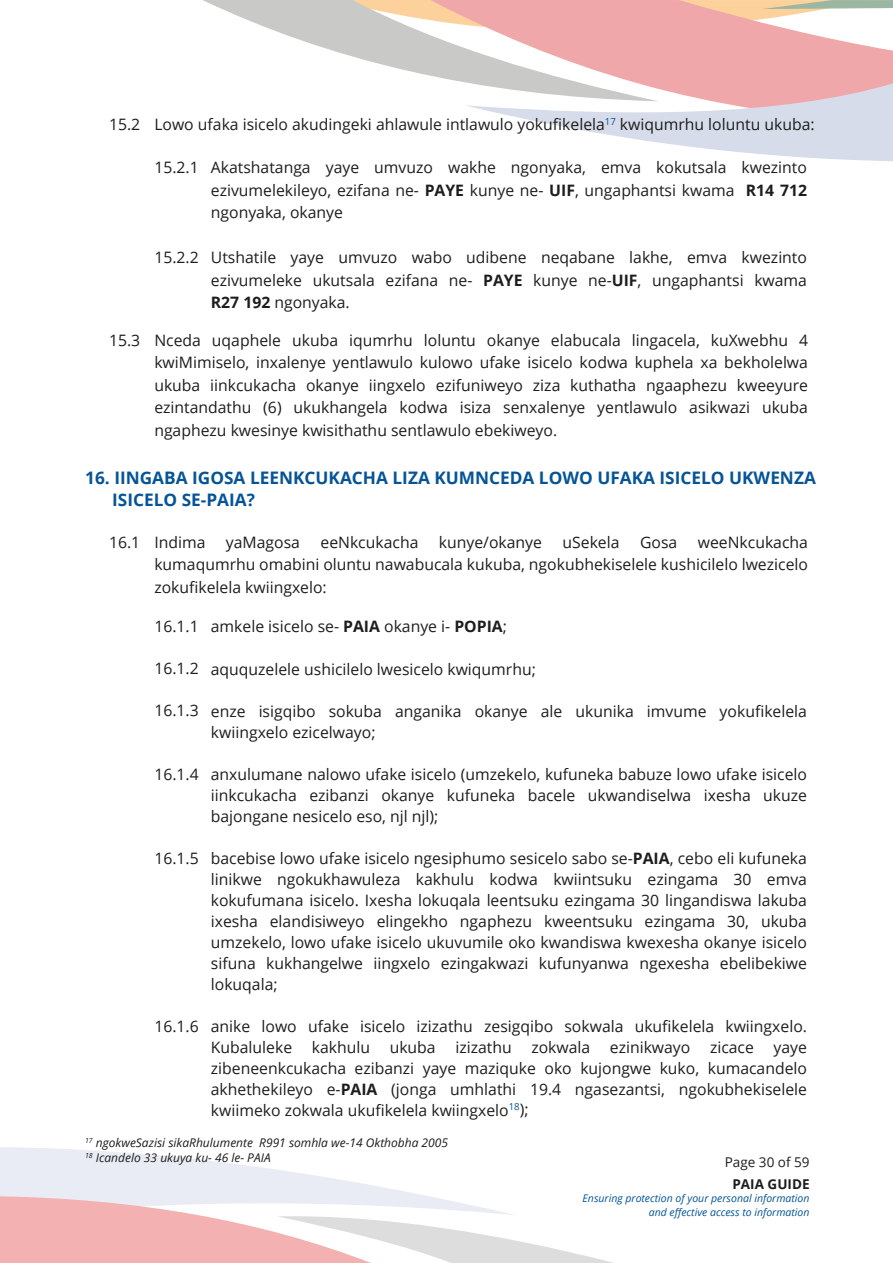
<style>
.page{position:relative;width:893px;height:1263px;background:#fff}
.page>*{position:absolute;margin:0;border:0;box-sizing:border-box;transform-origin:0 0}
.t1{font:700 17.25px/22.5px "Open Sans";color:#055497}
.t2{font:15.75px/21px "Open Sans";color:#1d1d1b;text-align:justify}
.t3{font:13.5px "Open Sans";color:#1d1d1b}
.t4{font:700 13.5px "Open Sans";color:#1d1d1b}
.t5{font:italic 12px/14.4px "Open Sans";color:#1d1d1b}
.t6{font:italic 10.5px/13.5px "Open Sans";color:#035496;text-align:right}
.s1{font-weight:700}
</style>
<div class="page">
<svg style="left:0;top:1147px;width:614px;height:116px"></svg>
<svg style="left:659px;top:0;width:234px;height:83px;fill:#efa7a9"></svg>
<svg style="left:203px;top:0;width:456px;height:83px"></svg>
<svg style="left:466px;top:83px;width:427px;height:78px"></svg>
<p class="t2" style="left:109px;top:113px;width:707px">15.2 Lowo ufaka isicelo akudingeki ahlawule intlawulo yokufikelela<sup>17</sup> kwiqumrhu loluntu ukuba:</p>
<p class="t2" style="left:154px;top:157px;width:46px">15.2.1</p>
<p class="t2" style="left:154px;top:247px;width:46px">15.2.2</p>
<p class="t2" style="left:211px;top:156px;width:598px;line-height:22.5px">Akatshatanga yaye umvuzo wakhe ngonyaka, emva kokutsala kwezinto ezivumelekileyo, ezifana ne- <span class="s1">PAYE</span> kunye ne- <span class="s1">UIF</span>, ungaphantsi kwama <span class="s1">R14 712 </span>ngonyaka, okanye</p>
<p class="t2" style="left:211px;top:246px;width:598px;line-height:22.5px">Utshatile yaye umvuzo wabo udibene neqabane lakhe, emva kwezinto ezivumeleke ukutsala ezifana ne- <span class="s1">PAYE</span> kunye ne-<span class="s1">UIF</span>, ungaphantsi kwama <span class="s1">R27 192</span> ngonyaka.</p>
<p class="t2" style="left:154px;top:328px;width:655px;line-height:22.5px;text-indent:-45px">15.3 Nceda uqaphele ukuba iqumrhu loluntu okanye elabucala lingacela, kuXwebhu 4 kwiMimiselo, inxalenye yentlawulo kulowo ufake isicelo kodwa kuphela xa bekholelwa ukuba iinkcukacha okanye iingxelo ezifuniweyo ziza kuthatha ngaaphezu kweeyure ezintandathu (6) ukukhangela kodwa isiza senxalenye yentlawulo asikwazi ukuba ngaphezu kwesinye kwisithathu sentlawulo ebekiweyo.</p>
<p class="t1" style="left:112px;top:466px;width:705px;text-indent:-27px">16. IINGABA IGOSA LEENKCUKACHA LIZA KUMNCEDA LOWO UFAKA ISICELO UKWENZA<br>ISICELO SE-PAIA?</p>
<p class="t2" style="left:109px;top:531px;width:98px">16.1 Indima</p>
<p class="t2" style="left:226px;top:531px;width:76px">yaMagosa</p>
<p class="t2" style="left:320px;top:531px;width:99px">eeNkcukacha</p>
<p class="t2" style="left:439px;top:531px;width:105px">kunye/okanye</p>
<p class="t2" style="left:563px;top:531px;width:58px">uSekela</p>
<p class="t2" style="left:640px;top:531px;width:39px">Gosa</p>
<p class="t2" style="left:154px;top:530px;width:655px;line-height:22.5px;text-indent:543px">weeNkcukacha kumaqumrhu omabini oluntu nawabucala kukuba, ngokubhekiselele kushicilelo lwezicelo zokufikelela kwiingxelo:</p>
<p class="t2" style="left:154px;top:616px;width:46px">16.1.1</p>
<p class="t2" style="left:154px;top:658px;width:46px">16.1.2</p>
<p class="t2" style="left:154px;top:700px;width:46px">16.1.3</p>
<p class="t2" style="left:154px;top:763px;width:46px">16.1.4</p>
<p class="t2" style="left:154px;top:847px;width:46px">16.1.5</p>
<p class="t2" style="left:154px;top:1015px;width:46px">16.1.6</p>
<p class="t2" style="left:211px;top:616px;width:298px">amkele isicelo se- <span class="s1">PAIA</span> okanye i- <span class="s1">POPIA</span>;</p>
<p class="t2" style="left:211px;top:658px;width:327px">aququzelele ushicilelo lwesicelo kwiqumrhu;</p>
<p class="t2" style="left:211px;top:700px;width:598px">enze isigqibo sokuba anganika okanye ale ukunika imvume yokufikelela kwiingxelo ezicelwayo;</p>
<p class="t2" style="left:211px;top:763px;width:598px">anxulumane nalowo ufake isicelo (umzekelo, kufuneka babuze lowo ufake isicelo iinkcukacha ezibanzi okanye kufuneka bacele ukwandiselwa ixesha ukuze bajongane nesicelo eso, njl njl);</p>
<p class="t2" style="left:211px;top:847px;width:598px">bacebise lowo ufake isicelo ngesiphumo sesicelo sabo se-<span class="s1">PAIA</span>, cebo eli kufuneka linikwe ngokukhawuleza kakhulu kodwa kwiintsuku ezingama 30 emva kokufumana isicelo. Ixesha lokuqala leentsuku ezingama 30 lingandiswa lakuba ixesha elandisiweyo elingekho ngaphezu kweentsuku ezingama 30, ukuba umzekelo, lowo ufake isicelo ukuvumile oko kwandiswa kwexesha okanye isicelo sifuna kukhangelwe iingxelo ezingakwazi kufunyanwa ngexesha ebelibekiwe lokuqala;</p>
<p class="t2" style="left:211px;top:1015px;width:598px">anike lowo ufake isicelo izizathu zesigqibo sokwala ukufikelela kwiingxelo.<br>Kubaluleke kakhulu ukuba izizathu zokwala ezinikwayo zicace yaye zibeneenkcukacha ezibanzi yaye maziquke oko kujongwe kuko, kumacandelo akhethekileyo e-<span class="s1">PAIA</span> (jonga umhlathi 19.4 ngasezantsi, ngokubhekiselele kwiimeko zokwala ukufikelela kwiingxelo<sup>18</sup>);</p>
<p class="t5" style="left:85px;top:1135px;width:365px"><sup>17</sup> ngokweSazisi sikaRhulumente R991 somhla we-14 Okthobha 2005<br><sup>18</sup> Icandelo 33 ukuya ku- 46 le- PAIA</p>
<p class="t3" style="left:725px;top:1152px;width:86px">Page 30 of 59</p>
<p class="t4" style="left:732px;top:1174px;width:79px">PAIA GUIDE</p>
<p class="t6" style="left:583px;top:1191px;width:228px">Ensuring protection of your personal information and effective access to information</p>
</div>
